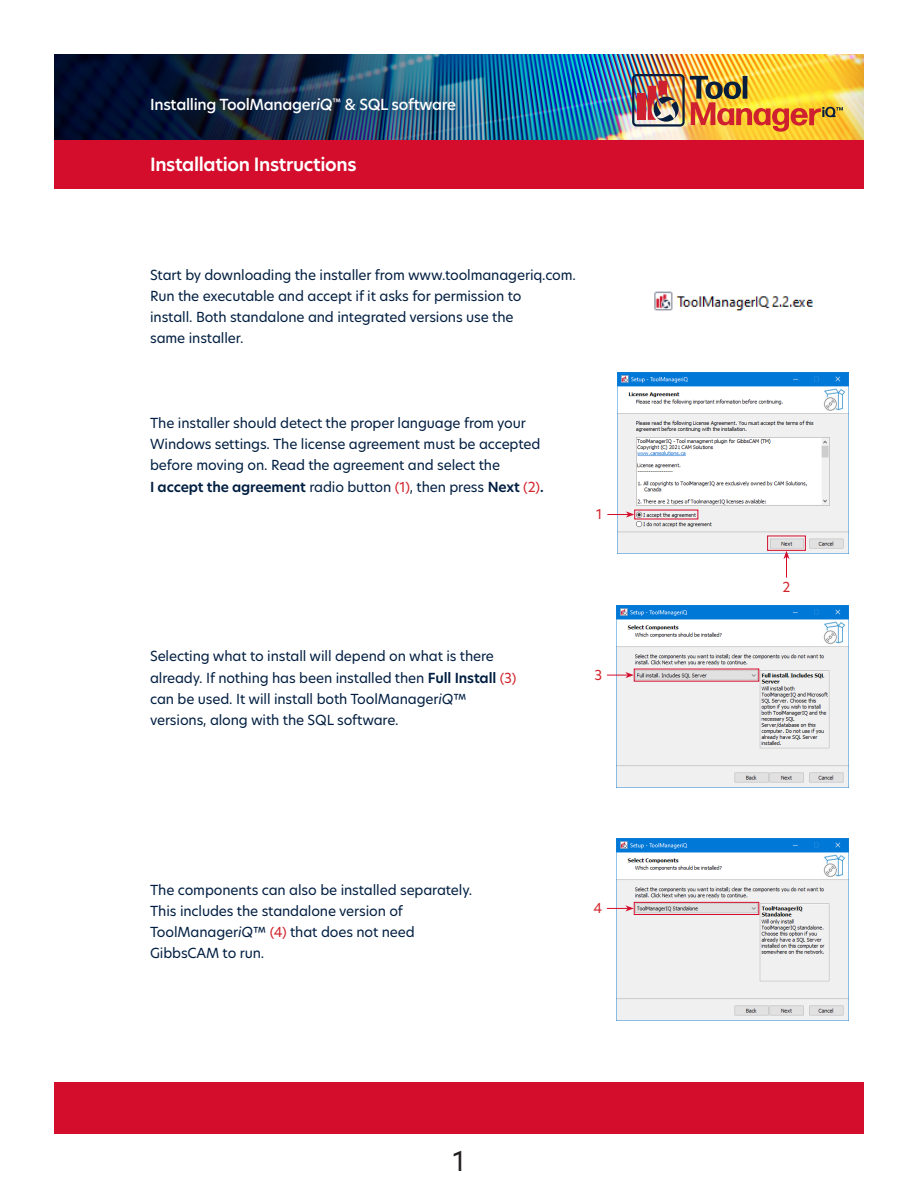
<style>
.page{position:relative;width:918px;height:1188px;background:#fff}
.page>*{position:absolute;margin:0;border:0;box-sizing:border-box;transform-origin:0 0}
.t1{font:27px "Hero New";color:#231f20}
.t2{font:600 18px "Hero New";letter-spacing:-.02em;color:#fff}
.t3{font:500 15px "Hero New";letter-spacing:-.02em;color:#fff}
.t4{font:13.65px/21.1px "Hero New";letter-spacing:-.01em;color:#001e41}
.t5{font:13.5px "Hero New";color:#d1232a}
.s1{font-style:italic}
.s2{font-weight:600}
.s3{color:#d1232a}
</style>
<div class="page">
<img style="left:54px;top:54px;width:810px;height:86px">
<div style="left:54px;top:140px;width:810px;height:48px;background:#d30d2b"></div>
<div style="left:54px;top:1082px;width:810px;height:52px;background:#d30d2b"></div>
<img style="left:137px;top:83px;width:332px;height:44px">
<img style="left:654px;top:291px;width:159px;height:20px">
<img style="left:617px;top:372px;width:231px;height:182px">
<img style="left:617px;top:605px;width:231px;height:182px">
<img style="left:617px;top:839px;width:231px;height:182px">
<div style="left:767px;top:536px;width:39px;height:15px;border:1px solid #d30d2b"></div>
<div style="left:634px;top:902px;width:125px;height:13px;border:1px solid #d30d2b"></div>
<svg style="left:607px;top:905px;width:27px;height:7px"></svg>
<svg style="left:607px;top:672px;width:27px;height:6px"></svg>
<svg style="left:783px;top:551px;width:7px;height:26px"></svg>
<svg style="left:608px;top:511px;width:26px;height:7px"></svg>
<img style="left:632px;top:74px;width:211px;height:58px">
<p class="t3" style="left:150px;top:94px;width:308px">Installing ToolManager<span class="s1">iQ</span><sup>™</sup> &amp; SQL software</p>
<p class="t2" style="left:150px;top:152px;width:208px">Installation Instructions</p>
<p class="t4" style="left:150px;top:264px;width:427px">Start by downloading the installer from www.toolmanageriq.com.<br>Run the executable and accept if it asks for permission to<br>install. Both standalone and integrated versions use the<br>same installer.</p>
<p class="t4" style="left:150px;top:412px;width:395px">The installer should detect the proper language from your Windows settings. The license agreement must be accepted before moving on. Read the agreement and select the<br><span class="s2">I accept the agreement</span> radio button <span class="s3">(1)</span>, then press <span class="s2">Next</span> <span class="s3">(2)</span><span class="s2">.</span></p>
<p class="t5" style="left:596px;top:505px;width:8px">1</p>
<p class="t4" style="left:150px;top:645px;width:368px">Selecting what to install will depend on what is there already. If nothing has been installed then <span class="s2">Full Install</span> <span class="s3">(3) </span>can be used. It will install both ToolManager<span class="s1">iQ</span>™ versions, along with the SQL software.</p>
<p class="t5" style="left:594px;top:666px;width:9px">3</p>
<p class="t4" style="left:150px;top:879px;width:324px">The components can also be installed separately.<br>This includes the standalone version of ToolManager<span class="s1">iQ</span>™ <span class="s3">(4)</span> that does not need GibbsCAM to run.</p>
<p class="t5" style="left:593px;top:899px;width:10px">4</p>
<h1 class="t1" style="left:453px;top:1142px;width:14px">1</h1>
<p class="t5" style="left:783px;top:578px;width:9px">2</p>
</div>
